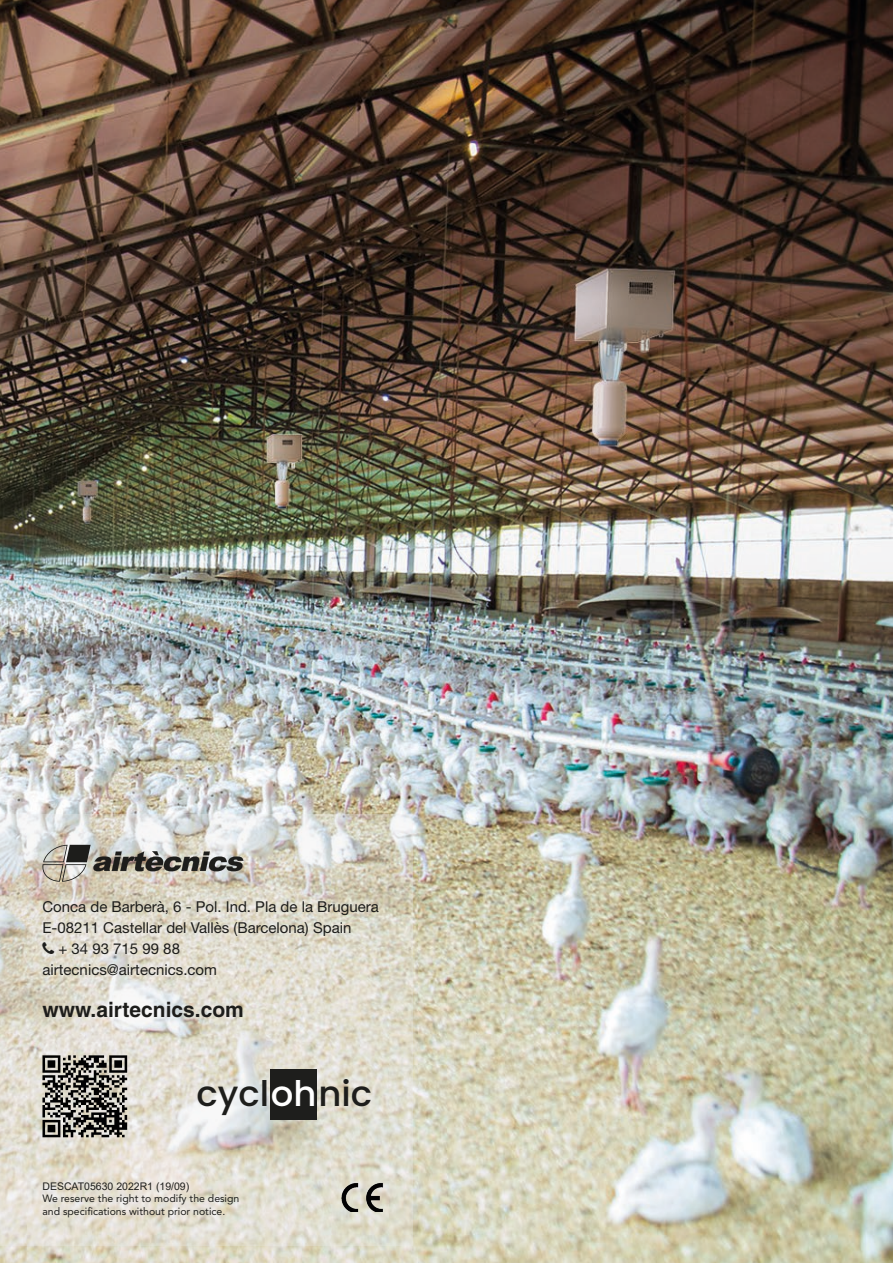
<style>
.page{position:relative;width:893px;height:1263px;background:#fff}
.page>*{position:absolute;margin:0;border:0;box-sizing:border-box;transform-origin:0 0}
.t1{font:500 35.1px "Poppins";color:#1e1e1c}
.t2{font:700 21px "Helvetica CE";color:#1d1d1b}
.t3{font:15px "Helvetica Neue";color:#1d1d1b}
.t4{font:10.5px/12.6px "Avenir LT Std";color:#1d1d1b}
.t5{font:10.5px "Arial";color:#1d1d1b}
.s1{color:#fff}
</style>
<div class="page">
<img style="left:0;top:0;width:893px;height:1263px">
<svg style="left:0;top:814px;width:412px;height:431px;background:#dfdbcf"></svg>
<div style="left:270px;top:1069px;width:47px;height:51px;background:#1e1e1c"></div>
<img style="left:31px;top:1046px;width:108px;height:100px">
<img style="left:342px;top:1182px;width:41px;height:30px">
<svg style="left:42px;top:845px;width:201px;height:37px;background:#a29e95"></svg>
<svg style="left:42px;top:942px;width:12px;height:12px"></svg>
<p class="t3" style="left:42px;top:898px;width:338px">Conca de Barberà, 6 - Pol. Ind. Pla de la Bruguera</p>
<p class="t3" style="left:42px;top:919px;width:310px">E-08211 Castellar del Vallès (Barcelona) Spain</p>
<p class="t3" style="left:58px;top:940px;width:123px">+ 34 93 715 99 88</p>
<p class="t3" style="left:42px;top:961px;width:176px">airtecnics@airtecnics.com</p>
<h2 class="t2" style="left:42px;top:997px;width:203px">www.airtecnics.com</h2>
<h1 class="t1" style="left:196px;top:1078px;width:177px">cycl<span class="s1">oh</span>nic</h1>
<p class="t5" style="left:42px;top:1179px;width:148px">DESCAT05630 2022R1 (19/09)</p>
<p class="t4" style="left:42px;top:1192px;width:198px">We reserve the right to modify the design and specifications without prior notice.</p>
</div>
